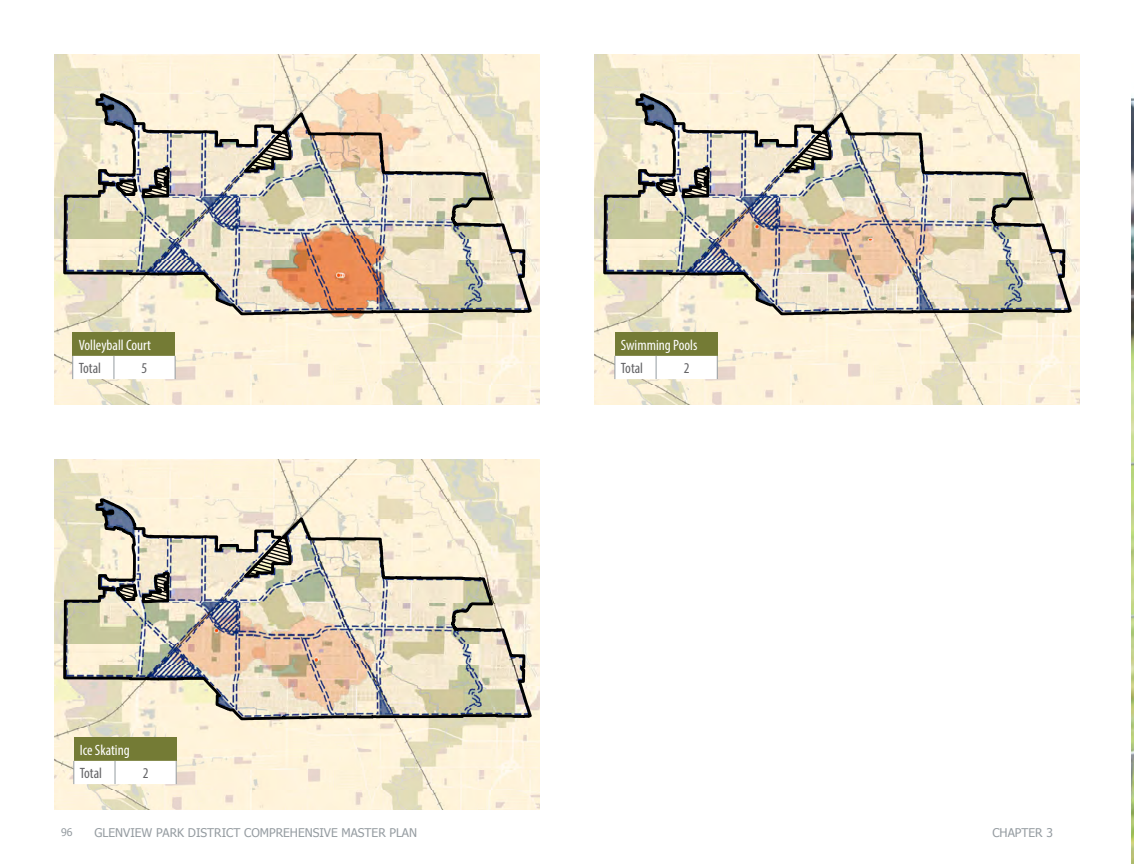
<style>
.page{position:relative;width:1134px;height:864px;background:#fff}
.page>*{position:absolute;margin:0;border:0;box-sizing:border-box;transform-origin:0 0}
.Text_Left{font:condensed 15px "Myriad Pro";color:#fff}
.Text_Left-2{font:condensed 15px "Myriad Pro";color:#636366}
.Text_Center{font:condensed 15px "Myriad Pro";color:#636366}
.t1{font:12px "Tahoma";color:#959ca1}
.t2{font:10.5px "Tahoma";color:#959ca1}
</style>
<div class="page">
<img style="left:594px;top:54px;width:486px;height:351px">
<img style="left:649px;top:95px;width:426px;height:222px">
<img style="left:602px;top:92px;width:110px;height:185px">
<img style="left:54px;top:459px;width:486px;height:351px">
<img style="left:109px;top:500px;width:426px;height:222px">
<img style="left:62px;top:497px;width:110px;height:185px">
<svg style="left:239px;top:534px;width:54px;height:44px;background:#9a968a"></svg>
<img style="left:54px;top:54px;width:486px;height:351px">
<img style="left:109px;top:95px;width:426px;height:222px">
<img style="left:62px;top:92px;width:110px;height:185px">
<img style="left:1132px;top:97px;width:2px;height:767px">
<div style="left:74px;top:738px;width:102px;height:23px;background:#747b35"></div>
<svg style="left:73px;top:761px;width:104px;height:23px"></svg>
<div style="left:615px;top:333px;width:102px;height:23px;background:#747b35"></div>
<svg style="left:615px;top:356px;width:103px;height:23px"></svg>
<div style="left:73px;top:333px;width:102px;height:23px;background:#747b35"></div>
<svg style="left:72px;top:356px;width:104px;height:23px"></svg>
<p class="Text_Left" style="left:79px;top:336px;width:74px">Volleyball Court</p>
<p class="Text_Left-2" style="left:79px;top:359px;width:24px">Total</p>
<p class="Text_Center" style="left:142px;top:359px;width:7px">5</p>
<p class="Text_Left" style="left:80px;top:741px;width:51px">Ice Skating</p>
<p class="Text_Left-2" style="left:80px;top:764px;width:24px">Total</p>
<p class="Text_Center" style="left:143px;top:764px;width:7px">2</p>
<p class="Text_Left" style="left:621px;top:336px;width:78px">Swimming Pools</p>
<p class="Text_Left-2" style="left:621px;top:359px;width:24px">Total</p>
<p class="Text_Center" style="left:684px;top:359px;width:7px">2</p>
<p class="t2" style="left:61px;top:825px;width:13px">96</p>
<p class="t1" style="left:95px;top:825px;width:324px">GLENVIEW PARK DISTRICT COMPREHENSIVE MASTER PLAN</p>
<p class="t1" style="left:992px;top:825px;width:62px">CHAPTER 3</p>
</div>
